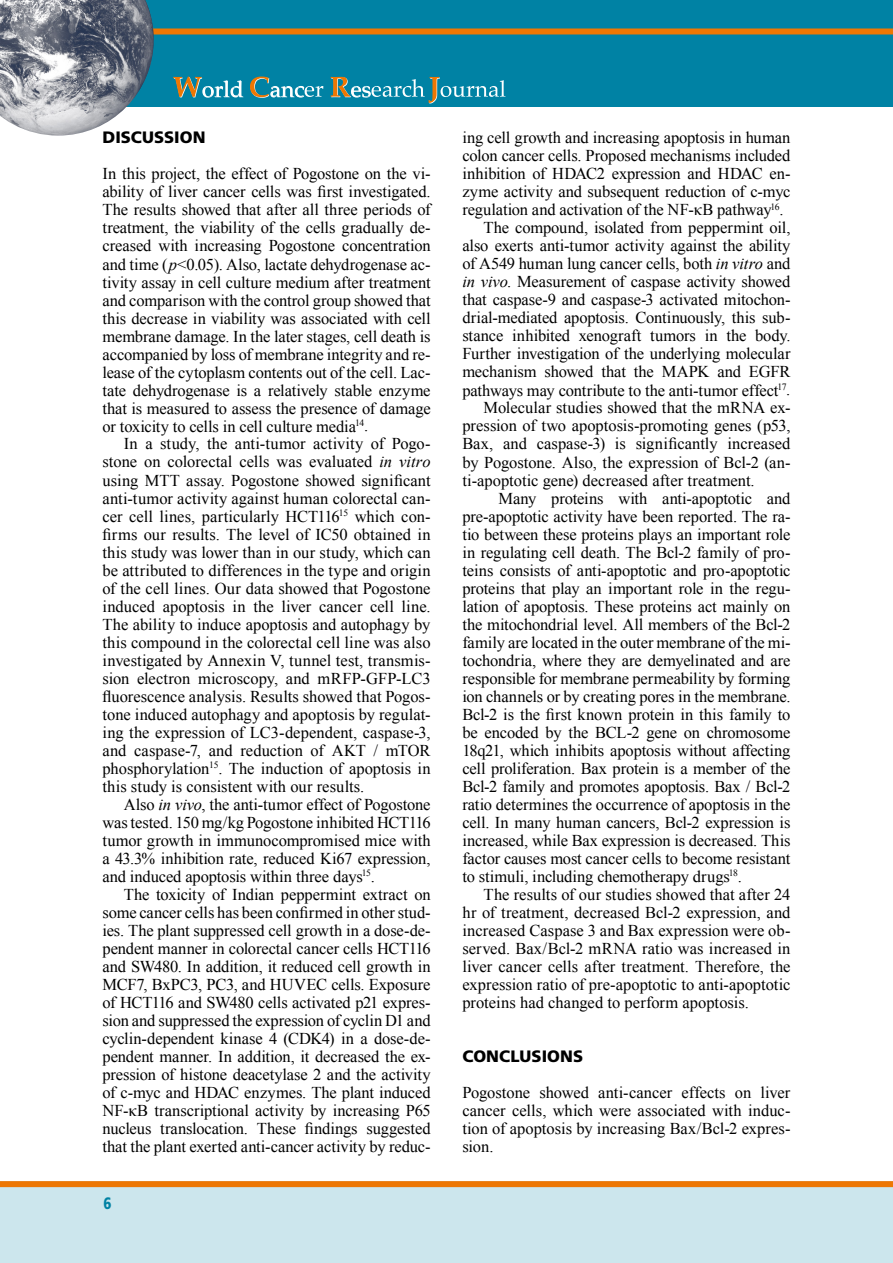
<style>
.page{position:relative;width:893px;height:1263px;background:#fff}
.page>*{position:absolute;margin:0;border:0;box-sizing:border-box;transform-origin:0 0}
.t1{font:16.5px/18px "Times New Roman";letter-spacing:-.005em;color:#000;text-align:justify}
.t2{font:900 16.5px "Frutiger";letter-spacing:.005em;color:#000}
.t3{font:900 16.5px "Frutiger";color:#0082a4;scale:.8 1}
.s1{font-style:italic}
</style>
<div class="page">
<div style="left:0;top:0;width:893px;height:106px;background:#0082a4"></div>
<div style="left:0;top:1181px;width:893px;height:82px;background:#cce6ed"></div>
<div style="left:0;top:28px;width:893px;height:6px;background:#ed7703"></div>
<div style="left:0;top:1181px;width:893px;height:6px;background:#ed7703"></div>
<img style="left:0;top:0;width:154px;height:136px">
<svg style="left:173px;top:77px;width:70px;height:21px"></svg>
<svg style="left:250px;top:77px;width:73px;height:21px"></svg>
<svg style="left:331px;top:77px;width:174px;height:26px"></svg>
<p class="t2" style="left:102px;top:128px;width:105px">DISCUSSION</p>
<p class="t1" style="left:102px;top:165px;width:330px">In this project, the effect of Pogostone on the vi&shy;ability of liver cancer cells was first investigated.<br>The results showed that after all three periods of treatment, the viability of the cells gradually de&shy;creased with increasing Pogostone concentration and time (<span class="s1">p</span>&lt;0.05). Also, lactate dehydrogenase ac&shy;tivity assay in cell culture medium after treatment and comparison with the control group showed that this decrease in viability was associated with cell membrane damage. In the later stages, cell death is accompanied by loss of membrane integrity and re&shy;lease of the cytoplasm contents out of the cell. Lac&shy;tate dehydrogenase is a relatively stable enzyme that is measured to assess the presence of damage or toxicity to cells in cell culture media<sup>14</sup>.</p>
<p class="t1" style="left:102px;top:435px;width:330px;text-indent:21px">In a study, the anti-tumor activity of Pogo&shy;stone on colorectal cells was evaluated <span class="s1">in vitro </span>using MTT assay. Pogostone showed significant anti-tumor activity against human colorectal can&shy;cer cell lines, particularly HCT116<sup>15</sup> which con&shy;firms our results. The level of IC50 obtained in this study was lower than in our study, which can be attributed to differences in the type and origin of the cell lines. Our data showed that Pogostone induced apoptosis in the liver cancer cell line.<br>The ability to induce apoptosis and autophagy by this compound in the colorectal cell line was also investigated by Annexin V, tunnel test, transmis&shy;sion electron microscopy, and mRFP-GFP-LC3 fluorescence analysis. Results showed that Pogos&shy;tone induced autophagy and apoptosis by regulat&shy;ing the expression of LC3-dependent, caspase-3, and caspase-7, and reduction of AKT / mTOR phosphorylation<sup>15</sup>. The induction of apoptosis in this study is consistent with our results.</p>
<p class="t1" style="left:102px;top:795px;width:330px;text-indent:21px">Also <span class="s1">in vivo</span>, the anti-tumor effect of Pogostone was tested. 150 mg/kg Pogostone inhibited HCT116 tumor growth in immunocompromised mice with a 43.3% inhibition rate, reduced Ki67 expression, and induced apoptosis within three days<sup>15</sup>.</p>
<p class="t1" style="left:102px;top:885px;width:330px;text-indent:21px">The toxicity of Indian peppermint extract on some cancer cells has been confirmed in other stud&shy;ies. The plant suppressed cell growth in a dose-de&shy;pendent manner in colorectal cancer cells HCT116 and SW480. In addition, it reduced cell growth in MCF7, BxPC3, PC3, and HUVEC cells. Exposure of HCT116 and SW480 cells activated p21 expres&shy;sion and suppressed the expression of cyclin D1 and cyclin-dependent kinase 4 (CDK4) in a dose-de&shy;pendent manner. In addition, it decreased the ex&shy;pression of histone deacetylase 2 and the activity of c-myc and HDAC enzymes. The plant induced NF-κB transcriptional activity by increasing P65 nucleus translocation. These findings suggested that the plant exerted anti-cancer activity by reduc-</p>
<p class="t3" style="left:104px;top:1193px;width:12px">6</p>
<p class="t1" style="left:462px;top:129px;width:330px">ing cell growth and increasing apoptosis in human</p>
<p class="t1" style="left:462px;top:147px;width:330px">colon cancer cells. Proposed mechanisms included</p>
<p class="t1" style="left:462px;top:165px;width:330px">inhibition of HDAC2 expression and HDAC en-</p>
<p class="t1" style="left:462px;top:183px;width:330px">zyme activity and subsequent reduction of c-myc</p>
<p class="t1" style="left:462px;top:201px;width:323px">regulation and activation of the NF-κB pathway<sup>16</sup>.</p>
<p class="t1" style="left:484px;top:219px;width:308px">The compound, isolated from peppermint oil,</p>
<p class="t1" style="left:462px;top:237px;width:330px">also exerts anti-tumor activity against the ability</p>
<p class="t1" style="left:462px;top:255px;width:330px">of A549 human lung cancer cells, both <span class="s1">in vitro</span> and</p>
<p class="t1" style="left:462px;top:273px;width:330px"><span class="s1">in vivo</span>. Measurement of caspase activity showed</p>
<p class="t1" style="left:462px;top:291px;width:330px">that caspase-9 and caspase-3 activated mitochon-</p>
<p class="t1" style="left:462px;top:309px;width:330px">drial-mediated apoptosis. Continuously, this sub-</p>
<p class="t1" style="left:462px;top:327px;width:330px">stance inhibited xenograft tumors in the body.</p>
<p class="t1" style="left:462px;top:345px;width:330px">Further investigation of the underlying molecular</p>
<p class="t1" style="left:462px;top:363px;width:330px">mechanism showed that the MAPK and EGFR</p>
<p class="t1" style="left:462px;top:381px;width:329px">pathways may contribute to the anti-tumor effect<sup>17</sup>.</p>
<p class="t1" style="left:484px;top:399px;width:308px">Molecular studies showed that the mRNA ex-</p>
<p class="t1" style="left:462px;top:417px;width:330px">pression of two apoptosis-promoting genes (p53,</p>
<p class="t1" style="left:462px;top:435px;width:330px">Bax, and caspase-3) is significantly increased</p>
<p class="t1" style="left:462px;top:453px;width:330px">by Pogostone. Also, the expression of Bcl-2 (an-</p>
<p class="t1" style="left:462px;top:471px;width:294px">ti-apoptotic gene) decreased after treatment.</p>
<p class="t1" style="left:498px;top:489px;width:293px">Many proteins with anti-apoptotic and</p>
<p class="t1" style="left:462px;top:507px;width:330px">pre-apoptotic activity have been reported. The ra-</p>
<p class="t1" style="left:462px;top:525px;width:330px">tio between these proteins plays an important role</p>
<p class="t1" style="left:462px;top:543px;width:330px">in regulating cell death. The Bcl-2 family of pro-</p>
<p class="t1" style="left:462px;top:561px;width:330px">teins consists of anti-apoptotic and pro-apoptotic</p>
<p class="t1" style="left:462px;top:579px;width:330px">proteins that play an important role in the regu-</p>
<p class="t1" style="left:462px;top:597px;width:330px">lation of apoptosis. These proteins act mainly on</p>
<p class="t1" style="left:462px;top:615px;width:330px">the mitochondrial level. All members of the Bcl-2</p>
<p class="t1" style="left:462px;top:633px;width:330px">family are located in the outer membrane of the mi-</p>
<p class="t1" style="left:462px;top:651px;width:330px">tochondria, where they are demyelinated and are</p>
<p class="t1" style="left:462px;top:669px;width:330px">responsible for membrane permeability by forming</p>
<p class="t1" style="left:462px;top:687px;width:330px">ion channels or by creating pores in the membrane.</p>
<p class="t1" style="left:462px;top:705px;width:330px">Bcl-2 is the first known protein in this family to</p>
<p class="t1" style="left:462px;top:723px;width:330px">be encoded by the BCL-2 gene on chromosome</p>
<p class="t1" style="left:462px;top:741px;width:330px">18q21, which inhibits apoptosis without affecting</p>
<p class="t1" style="left:462px;top:759px;width:330px">cell proliferation. Bax protein is a member of the</p>
<p class="t1" style="left:462px;top:777px;width:330px">Bcl-2 family and promotes apoptosis. Bax / Bcl-2</p>
<p class="t1" style="left:462px;top:795px;width:330px">ratio determines the occurrence of apoptosis in the</p>
<p class="t1" style="left:462px;top:813px;width:330px">cell. In many human cancers, Bcl-2 expression is</p>
<p class="t1" style="left:462px;top:831px;width:330px">increased, while Bax expression is decreased. This</p>
<p class="t1" style="left:462px;top:849px;width:330px">factor causes most cancer cells to become resistant</p>
<p class="t1" style="left:462px;top:867px;width:281px">to stimuli, including chemotherapy drugs<sup>18</sup>.</p>
<p class="t1" style="left:484px;top:885px;width:308px">The results of our studies showed that after 24</p>
<p class="t1" style="left:462px;top:903px;width:330px">hr of treatment, decreased Bcl-2 expression, and</p>
<p class="t1" style="left:462px;top:921px;width:330px">increased Caspase 3 and Bax expression were ob-</p>
<p class="t1" style="left:462px;top:939px;width:330px">served. Bax/Bcl-2 mRNA ratio was increased in</p>
<p class="t1" style="left:462px;top:957px;width:330px">liver cancer cells after treatment. Therefore, the</p>
<p class="t1" style="left:462px;top:975px;width:330px">expression ratio of pre-apoptotic to anti-apoptotic</p>
<p class="t1" style="left:462px;top:993px;width:288px">proteins had changed to perform apoptosis.</p>
<p class="t2" style="left:462px;top:1046px;width:122px">CONCLUSIONS</p>
<p class="t1" style="left:462px;top:1083px;width:330px">Pogostone showed anti-cancer effects on liver cancer cells, which were associated with induc&shy;tion of apoptosis by increasing Bax/Bcl-2 expres&shy;sion.</p>
</div>
